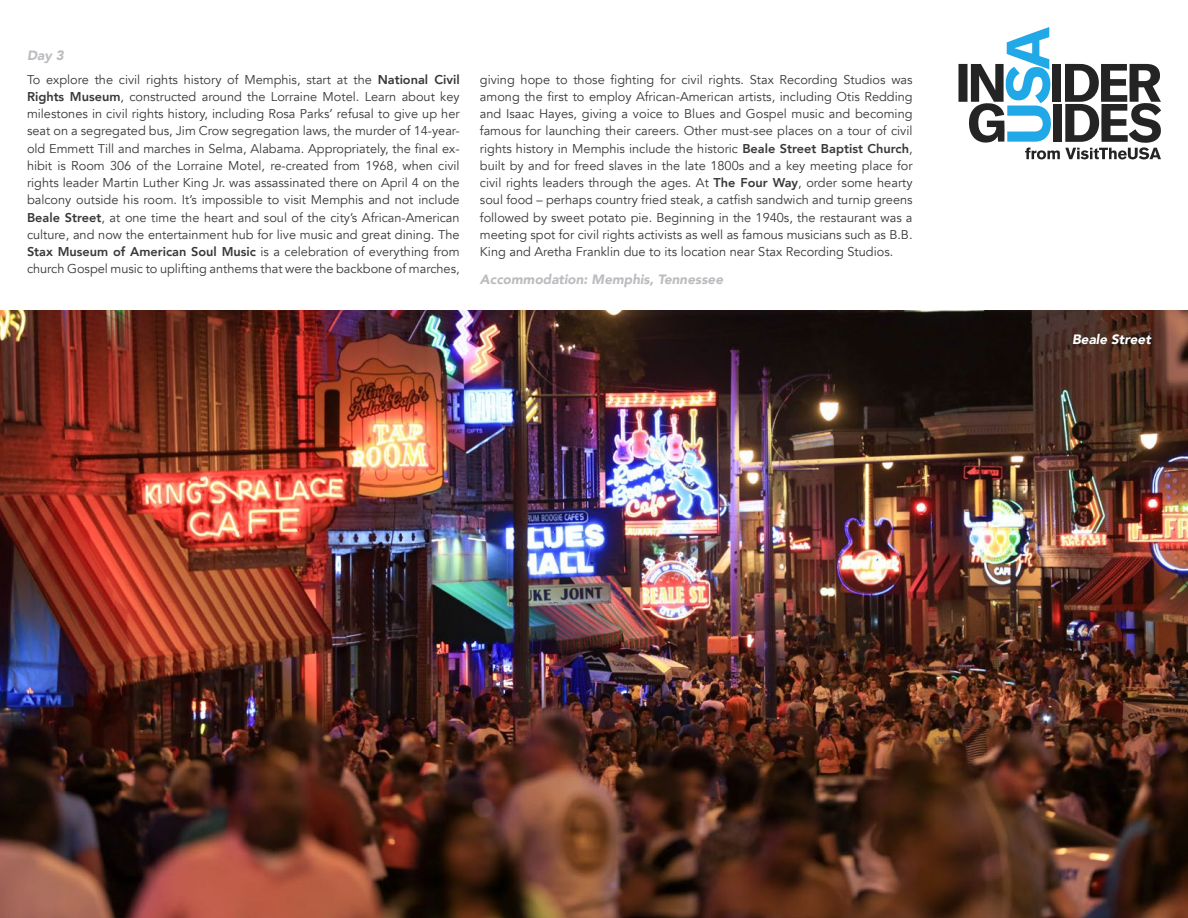
<style>
.page{position:relative;width:1188px;height:918px;background:#fff}
.page>*{position:absolute;margin:0;border:0;box-sizing:border-box;transform-origin:0 0}
.Accommodation{font:italic 900 13.5px "Avenir";color:#bcbdc0}
.Photo_Caption{font:italic 900 13.5px "Avenir";color:#fff}
.t1{font:12.75px/17.2px "Avenir";color:#383839;text-align:justify}
.s1{font-weight:800}
</style>
<div class="page">
<img style="left:0;top:310px;width:1188px;height:608px">
<svg style="left:958px;top:27px;width:203px;height:132px"></svg>
<p class="Accommodation" style="left:27px;top:44px;width:38px">Day 3</p>
<p class="t1" style="left:27px;top:71px;width:434px">To explore the civil rights history of Memphis, start at the <span class="s1">National Civil Rights Museum</span>, constructed around the Lorraine Motel. Learn about key milestones in civil rights history, including Rosa Parks’ refusal to give up her seat on a segregated bus, Jim Crow segregation laws, the murder of 14-year&shy;old Emmett Till and marches in Selma, Alabama. Appropriately, the final ex&shy;hibit is Room 306 of the Lorraine Motel, re-created from 1968, when civil rights leader Martin Luther King Jr. was assassinated there on April 4 on the balcony outside his room. It’s impossible to visit Memphis and not include <span class="s1">Beale Street</span>, at one time the heart and soul of the city’s African-American culture, and now the entertainment hub for live music and great dining. The <span class="s1">Stax Museum of American Soul Music</span> is a celebration of everything from church Gospel music to uplifting anthems that were the backbone of marches,</p>
<p class="t1" style="left:480px;top:71px;width:434px">giving hope to those fighting for civil rights. Stax Recording Studios was among the first to employ African-American artists, including Otis Redding and Isaac Hayes, giving a voice to Blues and Gospel music and becoming famous for launching their careers. Other must-see places on a tour of civil rights history in Memphis include the historic <span class="s1">Beale Street Baptist Church</span>, built by and for freed slaves in the late 1800s and a key meeting place for civil rights leaders through the ages. At <span class="s1">The Four Way</span>, order some hearty soul food – perhaps country fried steak, a catfish sandwich and turnip greens followed by sweet potato pie. Beginning in the 1940s, the restaurant was a meeting spot for civil rights activists as well as famous musicians such as B.B.<br>King and Aretha Franklin due to its location near Stax Recording Studios.</p>
<p class="Accommodation" style="left:480px;top:268px;width:245px">Accommodation: Memphis, Tennessee</p>
<p class="Photo_Caption" style="left:1072px;top:328px;width:80px">Beale Street</p>
</div>
